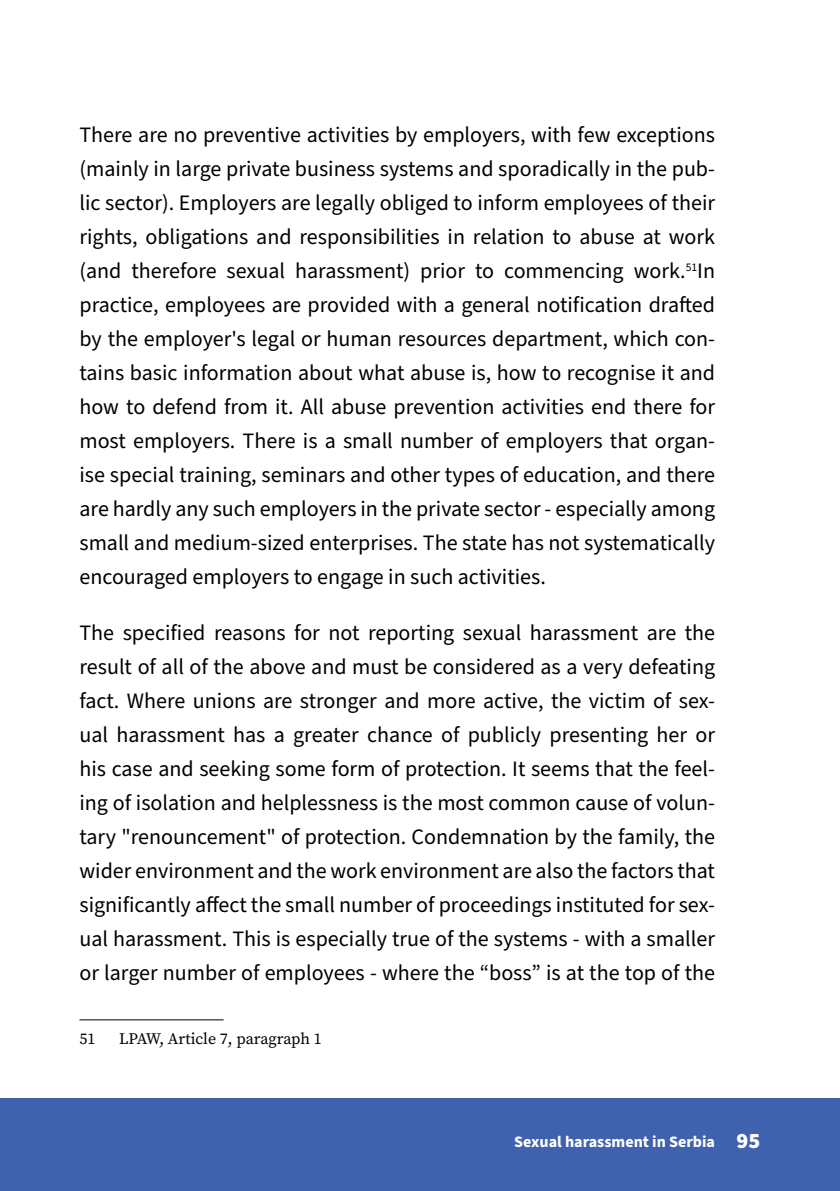
<style>
.page{position:relative;width:840px;height:1191px;background:#fff}
.page>*{position:absolute;margin:0;border:0;box-sizing:border-box;transform-origin:0 0}
.t1{font:22px/34px "Source Sans Pro";color:#000;text-align:justify}
.t2{font:700 16px "Source Sans Pro";color:#fff}
.t3{font:16px "Source Serif Pro";letter-spacing:-.005em;color:#000}
.s1{font-weight:900;font-size:22px}
</style>
<div class="page">
<div style="left:0;top:1098px;width:839px;height:93px;background:#4061ad"></div>
<hr style="left:79px;top:1019px;width:144px;height:1px;background:#000">
<p class="t1" style="left:79px;top:118px;width:637px">There are no preventive activities by employers, with few exceptions (mainly in large private business systems and sporadically in the pub&shy;lic sector). Employers are legally obliged to inform employees of their rights, obligations and responsibilities in relation to abuse at work (and therefore sexual harassment) prior to commencing work.<sup>51</sup>In practice, employees are provided with a general notification drafted by the employer's legal or human resources department, which con&shy;tains basic information about what abuse is, how to recognise it and how to defend from it. All abuse prevention activities end there for most employers. There is a small number of employers that organ&shy;ise special training, seminars and other types of education, and there are hardly any such employers in the private sector - especially among small and medium-sized enterprises. The state has not systematically encouraged employers to engage in such activities.</p>
<p class="t1" style="left:79px;top:617px;width:637px">The specified reasons for not reporting sexual harassment are the result of all of the above and must be considered as a very defeating fact. Where unions are stronger and more active, the victim of sex&shy;ual harassment has a greater chance of publicly presenting her or his case and seeking some form of protection. It seems that the feel&shy;ing of isolation and helplessness is the most common cause of volun&shy;tary "renouncement" of protection. Condemnation by the family, the wider environment and the work environment are also the factors that significantly affect the small number of proceedings instituted for sex&shy;ual harassment. This is especially true of the systems - with a smaller or larger number of employees - where the “boss” is at the top of the</p>
<p class="t3" style="left:79px;top:1027px;width:17px">51</p>
<p class="t3" style="left:119px;top:1027px;width:204px">LPAW, Article 7, paragraph 1</p>
<p class="t2" style="left:514px;top:1131px;width:247px">Sexual harassment in Serbia <span class="s1">95</span></p>
</div>
